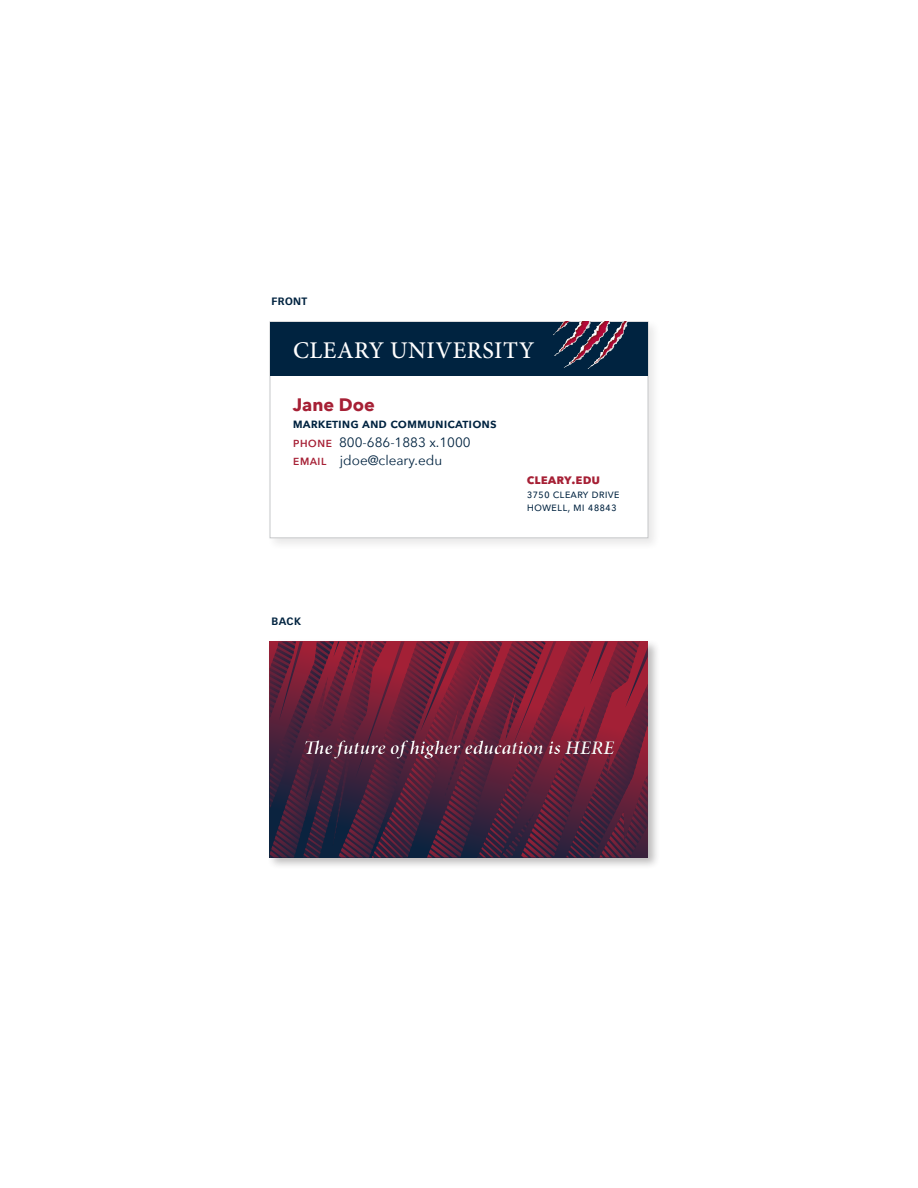
<style>
.page{position:relative;width:918px;height:1188px;background:#fff}
.page>*{position:absolute;margin:0;border:0;box-sizing:border-box;transform-origin:0 0}
.t1{font:500 24px "Minion Pro";letter-spacing:.02em;color:#fff}
.t2{font:italic 700 19.5px "Minion Pro";color:#fff}
.Body_Text{font:700 18px "Avenir Next";color:#a62035}
.Body_Text-2{font:13.5px "Avenir Next";color:#002340}
.Body_Text-3{font:600 13.5px "Avenir Next";color:#002340}
.Body_Text-4{font:700 13.5px "Avenir Next";color:#a62035}
.Body_Text-5{font:12px "Avenir Next";color:#002340}
.t3{font:700 10.5px "Vectora LT Std";letter-spacing:.035em;color:#002340}
.s1{font-weight:500;color:#a62035}
</style>
<div class="page">
<div style="left:267px;top:319px;width:393px;height:231px;background:#231f20;opacity:.1"></div>
<div style="left:270px;top:322px;width:378px;height:216px;background:#fff;border:1px solid #c7c8ca"></div>
<div style="left:270px;top:322px;width:378px;height:54px;background:#002340"></div>
<img style="left:553px;top:322px;width:75px;height:46px">
<div style="left:267px;top:638px;width:393px;height:232px;background:#231f20;opacity:.3"></div>
<svg style="left:270px;top:642px;width:378px;height:216px;background:#5e2139"></svg>
<div style="left:270px;top:733px;width:379px;height:28px;background:#231f20;opacity:.25"></div>
<p class="t3" style="left:272px;top:295px;width:37px">FRONT</p>
<p class="t1" style="left:293px;top:334px;width:243px">CLEARY UNIVERSITY</p>
<p class="Body_Text" style="left:293px;top:389px;width:83px">Jane Doe</p>
<p class="Body_Text-3" style="left:293px;top:411px;width:205px">marketing and communications</p>
<p class="Body_Text-2" style="left:293px;top:431px;width:179px"><span class="s1">phone</span> 800-686-1883 x.1000</p>
<p class="Body_Text-2" style="left:293px;top:449px;width:151px"><span class="s1">email</span> jdoe@cleary.edu</p>
<p class="Body_Text-4" style="left:527px;top:468px;width:75px">cleary.edu</p>
<p class="Body_Text-5" style="left:527px;top:483px;width:95px">3750 cleary drive</p>
<p class="Body_Text-5" style="left:527px;top:497px;width:92px">howell, mi 48843</p>
<p class="t3" style="left:272px;top:615px;width:31px">BACK</p>
<h2 class="t2" style="left:304px;top:734px;width:312px">The future of higher education is HERE</h2>
</div>
